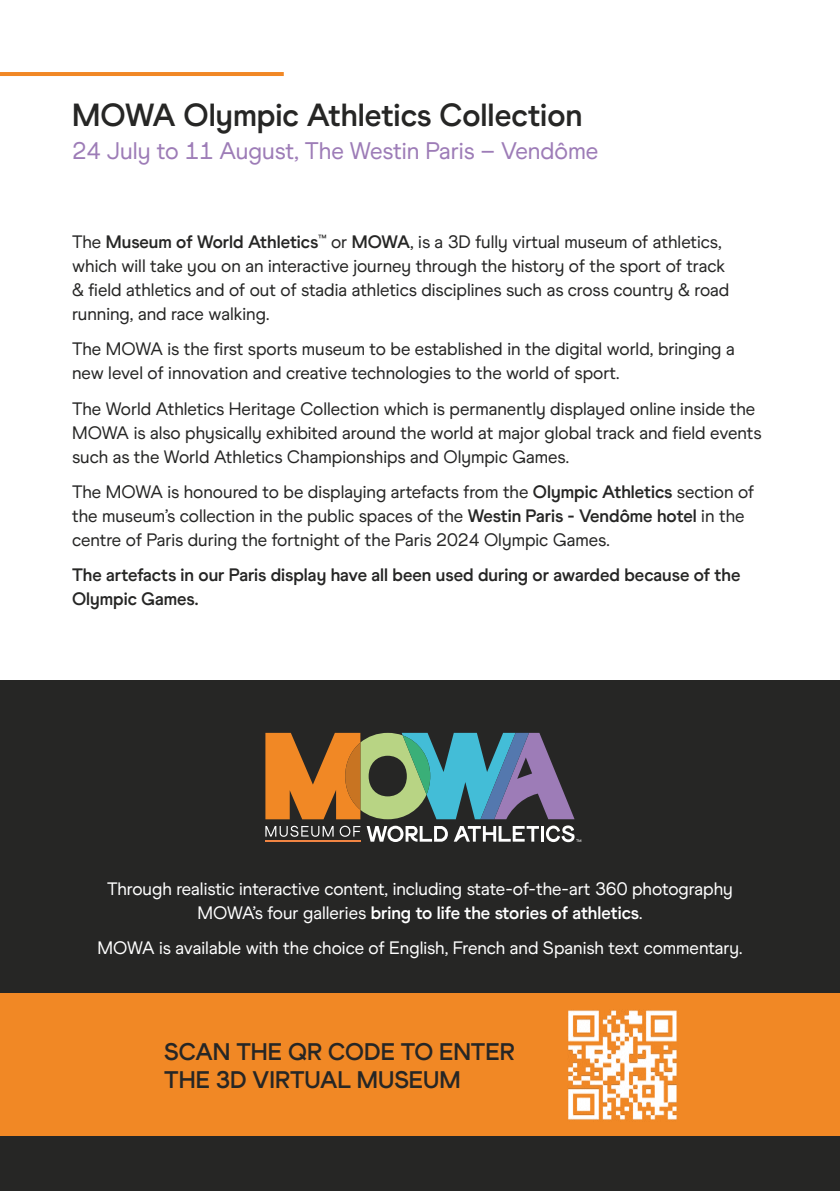
<style>
.page{position:relative;width:840px;height:1191px;background:#fff}
.page>*{position:absolute;margin:0;border:0;box-sizing:border-box;transform-origin:0 0}
.t1{font:700 32px "World Athletics";color:#262625}
.t2{font:24px "World Athletics";color:#9d7cb7}
.t3{font:700 24px/28px "World Athletics";color:#262625}
.t4{font:18px/24px "World Athletics";color:#262625}
.t5{font:18px/24px "World Athletics";color:#fff;text-align:center}
.t6{font:700 18px/24px "World Athletics";color:#262625}
.s1{font-weight:700}
</style>
<div class="page">
<div style="left:0;top:680px;width:839px;height:511px;background:#262625"></div>
<div style="left:0;top:993px;width:839px;height:143px;background:#f18825"></div>
<hr style="left:0;top:72px;width:283px;height:4px;background:#f18825">
<svg style="left:265px;top:733px;width:309px;height:86px"></svg>
<hr style="left:540px;top:826px;width:3px;height:15px;background:#fff">
<svg style="left:454px;top:826px;width:84px;height:15px"></svg>
<svg style="left:366px;top:825px;width:81px;height:17px"></svg>
<svg style="left:265px;top:825px;width:68px;height:12px"></svg>
<svg style="left:339px;top:825px;width:21px;height:11px"></svg>
<svg style="left:546px;top:825px;width:35px;height:17px"></svg>
<hr style="left:265px;top:840px;width:95px;height:1px;background:#f18543">
<img style="left:568px;top:1010px;width:109px;height:110px">
<h1 class="t1" style="left:72px;top:95px;width:511px">MOWA Olympic Athletics Collection</h1>
<h2 class="t2" style="left:72px;top:136px;width:527px">24 July to 11 August, The Westin Paris – Vendôme</h2>
<p class="t4" style="left:72px;top:230px;width:658px">The <span class="s1">Museum of World Athletics</span><sup>™</sup> or <span class="s1">MOWA</span>, is a 3D fully virtual museum of athletics, which will take you on an interactive journey through the history of the sport of track &amp; field athletics and of out of stadia athletics disciplines such as cross country &amp; road running, and race walking.</p>
<p class="t4" style="left:72px;top:337px;width:663px">The MOWA is the first sports museum to be established in the digital world, bringing a new level of innovation and creative technologies to the world of sport.</p>
<p class="t4" style="left:72px;top:396px;width:690px">The World Athletics Heritage Collection which is permanently displayed online inside the<br>MOWA is also physically exhibited around the world at major global track and field events such as the World Athletics Championships and Olympic Games.</p>
<p class="t4" style="left:72px;top:480px;width:683px">The MOWA is honoured to be displaying artefacts from the <span class="s1">Olympic Athletics</span> section of the museum’s collection in the public spaces of the <span class="s1">Westin Paris - Vendôme hotel</span> in the centre of Paris during the fortnight of the Paris 2024 Olympic Games.</p>
<p class="t6" style="left:72px;top:563px;width:669px">The artefacts in our Paris display have all been used during or awarded because of the<br>Olympic Games.</p>
<p class="t5" style="left:107px;top:876px;width:627px">Through realistic interactive content, including state-of-the-art 360 photography<br>MOWA’s four galleries <span class="s1">bring to life the stories of athletics</span>.</p>
<p class="t5" style="left:97px;top:936px;width:646px">MOWA is available with the choice of English, French and Spanish text commentary.</p>
<h2 class="t3" style="left:164px;top:1038px;width:352px">SCAN THE QR CODE TO ENTER<br>THE 3D VIRTUAL MUSEUM</h2>
</div>
